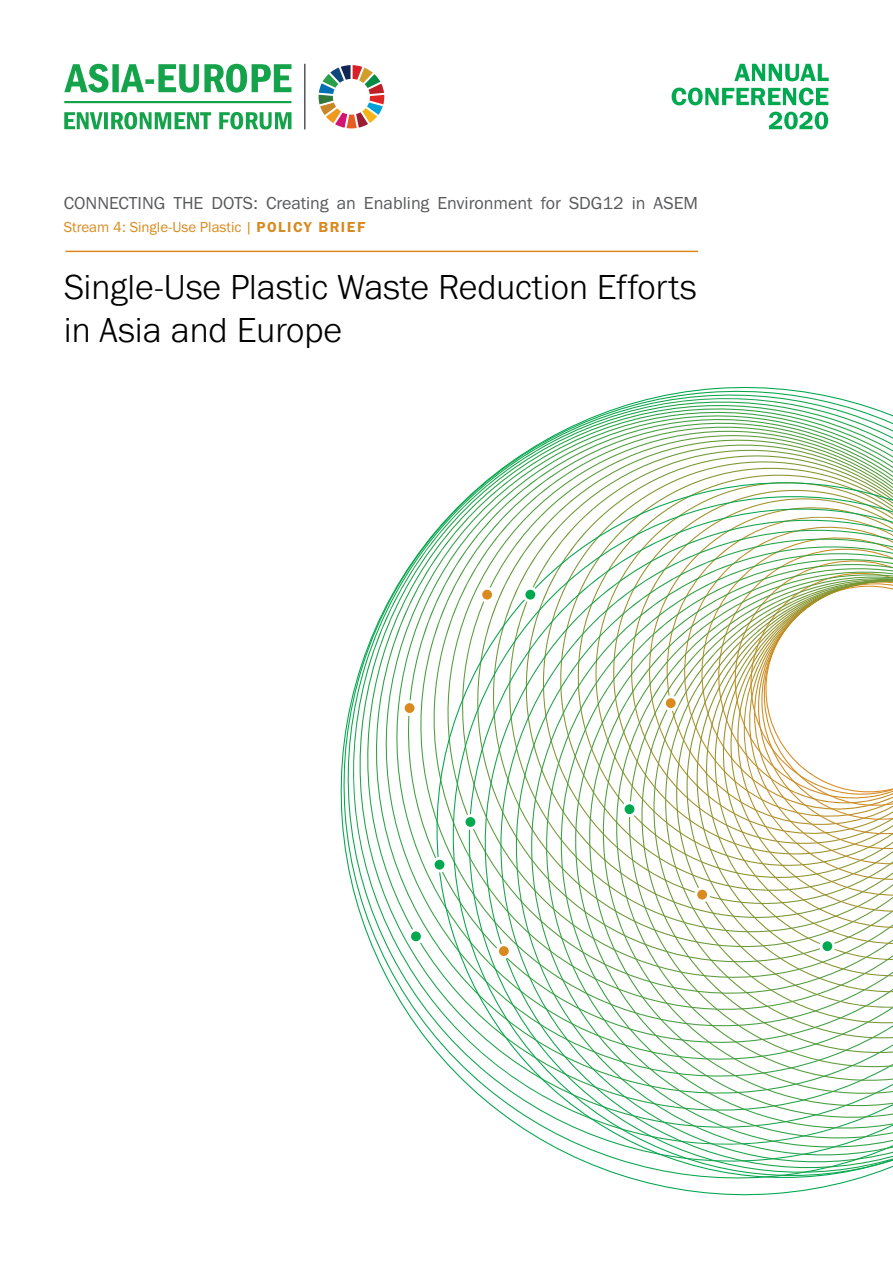
<style>
.page{position:relative;width:893px;height:1263px;background:#fff}
.page>*{position:absolute;margin:0;border:0;box-sizing:border-box;transform-origin:0 0}
.t1{font:300 36px/43.2px "Franklin Gothic URW";color:#000}
.t2{font:18px "Franklin Gothic URW Boo";color:#58595b}
.t3{font:15px "Franklin Gothic URW Boo";color:#d98a1f}
.s1{font-family:"Franklin Gothic URW Dem"}
</style>
<div class="page">
<svg style="left:64px;top:64px;width:227px;height:65px"></svg>
<svg style="left:319px;top:65px;width:65px;height:63px"></svg>
<hr style="left:305px;top:64px;width:1px;height:65px;background:#000">
<svg style="left:734px;top:64px;width:95px;height:17px"></svg>
<svg style="left:672px;top:88px;width:156px;height:17px"></svg>
<svg style="left:769px;top:112px;width:59px;height:17px"></svg>
<hr style="left:65px;top:251px;width:633px;height:1px;background:#d98a1f">
<svg style="left:374px;top:400px;width:487px;height:575px"></svg>
<svg style="left:385px;top:404px;width:488px;height:593px"></svg>
<svg style="left:397px;top:408px;width:487px;height:630px"></svg>
<svg style="left:410px;top:412px;width:483px;height:625px"></svg>
<svg style="left:571px;top:458px;width:322px;height:12px"></svg>
<svg style="left:425px;top:470px;width:468px;height:720px"></svg>
<svg style="left:432px;top:857px;width:15px;height:15px"></svg>
<svg style="left:463px;top:814px;width:15px;height:16px"></svg>
<svg style="left:622px;top:801px;width:15px;height:16px"></svg>
<svg style="left:522px;top:587px;width:16px;height:15px"></svg>
<svg style="left:408px;top:928px;width:16px;height:16px"></svg>
<svg style="left:819px;top:938px;width:16px;height:16px"></svg>
<svg style="left:663px;top:695px;width:16px;height:16px"></svg>
<svg style="left:402px;top:700px;width:15px;height:16px"></svg>
<svg style="left:496px;top:943px;width:16px;height:16px"></svg>
<svg style="left:479px;top:587px;width:16px;height:15px"></svg>
<svg style="left:694px;top:887px;width:16px;height:15px"></svg>
<p class="t2" style="left:64px;top:192px;width:636px">CONNECTING THE DOTS: Creating an Enabling Environment for SDG12 in ASEM</p>
<p class="t3" style="left:64px;top:217px;width:303px">Stream 4: Single-Use Plastic | <span class="s1">POLICY BRIEF</span></p>
<h1 class="t1" style="left:64px;top:264px;width:634px">Single-Use Plastic Waste Reduction Efforts in Asia and Europe</h1>
</div>
